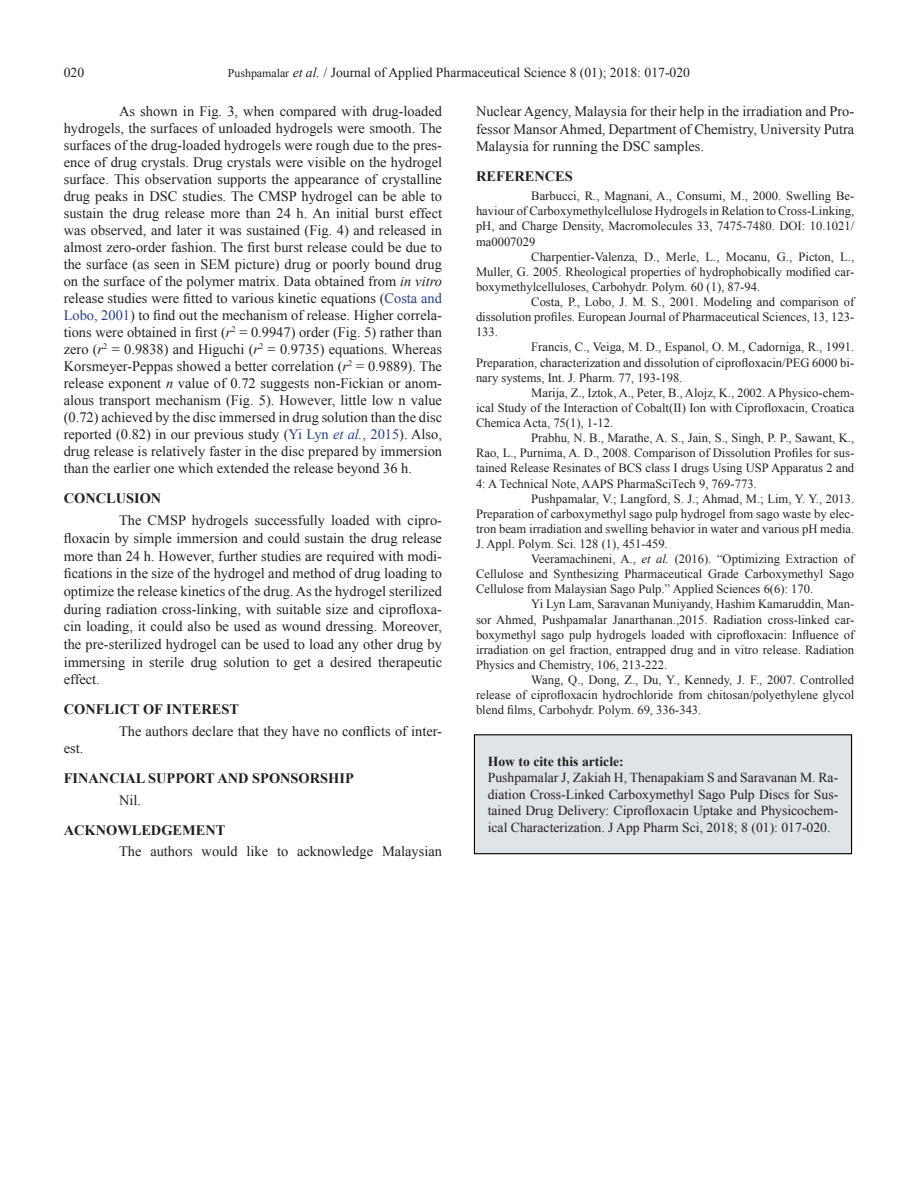
<style>
.page{position:relative;width:918px;height:1188px;background:#fff}
.page>*{position:absolute;margin:0;border:0;box-sizing:border-box;transform-origin:0 0}
.Body_Text{font:14.4px/17px "Times New Roman";color:#231f20;text-align:justify}
.Section_Head{font:700 14.4px "Times New Roman";color:#231f20}
.How_To_Cite{font:13.65px/16.4px "Times New Roman";color:#231f20;text-align:justify}
.How_To_Cite_Head{font:700 13.65px "Times New Roman";color:#231f20}
.References{font:12.6px/15.1px "Times New Roman";color:#231f20;text-align:justify}
.s1{font-size:11.85px}
.s2{font-style:italic}
.s3{color:#253f8e}
.s4{font-style:italic;color:#253f8e}
</style>
<div class="page">
<div style="left:474px;top:735px;width:378px;height:119px;background:#dfe4e8"></div>
<div style="left:474px;top:734px;width:378px;height:120px;border:1px solid #000"></div>
<p class="How_To_Cite" style="left:64px;top:64px;width:22px">020</p>
<p class="How_To_Cite" style="left:228px;top:64px;width:464px"><span class="s1">Pushpamalar</span> <span class="s2">et al.</span> / Journal of Applied Pharmaceutical Science 8 (01); 2018: 017-020</p>
<p class="Body_Text" style="left:64px;top:103px;width:380px;text-indent:55px">As shown in Fig. 3, when compared with drug-loaded hydrogels, the surfaces of unloaded hydrogels were smooth. The surfaces of the drug-loaded hydrogels were rough due to the pres&shy;ence of drug crystals. Drug crystals were visible on the hydrogel surface. This observation supports the appearance of crystalline drug peaks in DSC studies. The CMSP hydrogel can be able to sustain the drug release more than 24 h. An initial burst effect was observed, and later it was sustained (Fig. 4) and released in almost zero-order fashion. The first burst release could be due to the surface (as seen in SEM picture) drug or poorly bound drug on the surface of the polymer matrix. Data obtained from <span class="s2">in vitro </span>release studies were fitted to various kinetic equations (<span class="s3">Costa and Lobo, 2001</span>) to find out the mechanism of release. Higher correla&shy;tions were obtained in first (<span class="s2">r</span><sup>2</sup> = 0.9947) order (Fig. 5) rather than zero (<span class="s2">r</span><sup>2</sup> = 0.9838) and Higuchi (<span class="s2">r</span><sup>2</sup> = 0.9735) equations. Whereas Korsmeyer-Peppas showed a better correlation (<span class="s2">r</span><sup>2</sup> = 0.9889). The release exponent <span class="s2">n</span> value of 0.72 suggests non-Fickian or anom&shy;alous transport mechanism (Fig. 5). However, little low n value (0.72) achieved by the disc immersed in drug solution than the disc reported (0.82) in our previous study (<span class="s3">Yi Lyn</span> <span class="s4">et al.</span><span class="s3">, 2015</span>). Also, drug release is relatively faster in the disc prepared by immersion than the earlier one which extended the release beyond 36 h.</p>
<p class="Section_Head" style="left:64px;top:488px;width:99px">CONCLUSION</p>
<p class="Body_Text" style="left:64px;top:511px;width:380px;line-height:17.7px;text-indent:55px">The CMSP hydrogels successfully loaded with cipro&shy;floxacin by simple immersion and could sustain the drug release more than 24 h. However, further studies are required with modi&shy;fications in the size of the hydrogel and method of drug loading to optimize the release kinetics of the drug. As the hydrogel sterilized during radiation cross-linking, with suitable size and ciprofloxa&shy;cin loading, it could also be used as wound dressing. Moreover, the pre-sterilized hydrogel can be used to load any other drug by immersing in sterile drug solution to get a desired therapeutic effect.</p>
<p class="Section_Head" style="left:64px;top:700px;width:177px">CONFLICT OF INTEREST</p>
<p class="Body_Text" style="left:119px;top:723px;width:324px">The authors declare that they have no conflicts of inter-</p>
<p class="Body_Text" style="left:64px;top:740px;width:21px">est.</p>
<p class="Section_Head" style="left:64px;top:769px;width:292px">FINANCIAL SUPPORT AND SPONSORSHIP</p>
<p class="Body_Text" style="left:119px;top:791px;width:24px">Nil.</p>
<p class="Section_Head" style="left:64px;top:820px;width:163px">ACKNOWLEDGEMENT</p>
<p class="Body_Text" style="left:119px;top:843px;width:324px">The authors would like to acknowledge Malaysian</p>
<p class="Body_Text" style="left:476px;top:103px;width:380px">Nuclear Agency, Malaysia for their help in the irradiation and Pro&shy;fessor Mansor Ahmed, Department of Chemistry, University Putra Malaysia for running the DSC samples.</p>
<p class="Section_Head" style="left:476px;top:166px;width:98px">REFERENCES</p>
<p class="References" style="left:476px;top:188px;width:380px;text-indent:55px">Barbucci, R., Magnani, A., Consumi, M., 2000. Swelling Be&shy;haviour of Carboxymethylcellulose Hydrogels in Relation to Cross-Linking, pH, and Charge Density, Macromolecules 33, 7475-7480. DOI: 10.1021/ ma0007029</p>
<p class="References" style="left:476px;top:249px;width:380px;text-indent:55px">Charpentier-Valenza, D., Merle, L., Mocanu, G., Picton, L., Muller, G. 2005. Rheological properties of hydrophobically modified car&shy;boxymethylcelluloses, Carbohydr. Polym. 60 (1), 87-94.</p>
<p class="References" style="left:476px;top:294px;width:380px;text-indent:55px">Costa, P., Lobo, J. M. S., 2001. Modeling and comparison of dissolution profiles. European Journal of Pharmaceutical Sciences, 13, 123- 133.</p>
<p class="References" style="left:476px;top:339px;width:380px;text-indent:55px">Francis, C., Veiga, M. D., Espanol, O. M., Cadorniga, R., 1991.<br>Preparation, characterization and dissolution of ciprofloxacin/PEG 6000 bi&shy;nary systems, Int. J. Pharm. 77, 193-198.</p>
<p class="References" style="left:476px;top:385px;width:380px;text-indent:55px">Marija, Z., Iztok, A., Peter, B., Alojz, K., 2002. A Physico-chem&shy;ical Study of the Interaction of Cobalt(II) Ion with Ciprofloxacin, Croatica Chemica Acta, 75(1), 1-12.</p>
<p class="References" style="left:476px;top:430px;width:380px;text-indent:55px">Prabhu, N. B., Marathe, A. S., Jain, S., Singh, P. P., Sawant, K., Rao, L., Purnima, A. D., 2008. Comparison of Dissolution Profiles for sus&shy;tained Release Resinates of BCS class I drugs Using USP Apparatus 2 and 4: A Technical Note, AAPS PharmaSciTech 9, 769-773.</p>
<p class="References" style="left:476px;top:491px;width:380px;text-indent:55px">Pushpamalar, V.; Langford, S. J.; Ahmad, M.; Lim, Y. Y., 2013.<br>Preparation of carboxymethyl sago pulp hydrogel from sago waste by elec&shy;tron beam irradiation and swelling behavior in water and various pH media.<br>J. Appl. Polym. Sci. 128 (1), 451-459.</p>
<p class="References" style="left:476px;top:551px;width:380px;text-indent:55px">Veeramachineni, A., <span class="s2">et al.</span> (2016). “Optimizing Extraction of Cellulose and Synthesizing Pharmaceutical Grade Carboxymethyl Sago Cellulose from Malaysian Sago Pulp.” Applied Sciences 6(6): 170.</p>
<p class="References" style="left:476px;top:597px;width:380px;text-indent:55px">Yi Lyn Lam, Saravanan Muniyandy, Hashim Kamaruddin, Man&shy;sor Ahmed, Pushpamalar Janarthanan.,2015. Radiation cross-linked car&shy;boxymethyl sago pulp hydrogels loaded with ciprofloxacin: Influence of irradiation on gel fraction, entrapped drug and in vitro release. Radiation Physics and Chemistry, 106, 213-222.</p>
<p class="References" style="left:476px;top:672px;width:380px;text-indent:55px">Wang, Q., Dong, Z., Du, Y., Kennedy, J. F., 2007. Controlled release of ciprofloxacin hydrochloride from chitosan/polyethylene glycol blend films, Carbohydr. Polym. 69, 336-343.</p>
<p class="How_To_Cite_Head" style="left:488px;top:752px;width:138px">How to cite this article:</p>
<p class="How_To_Cite" style="left:488px;top:770px;width:352px">Pushpamalar J, Zakiah H, Thenapakiam S and Saravanan M. Ra&shy;diation Cross-Linked Carboxymethyl Sago Pulp Discs for Sus&shy;tained Drug Delivery: Ciprofloxacin Uptake and Physicochem&shy;ical Characterization. J App Pharm Sci, 2018; 8 (01): 017-020.</p>
</div>
